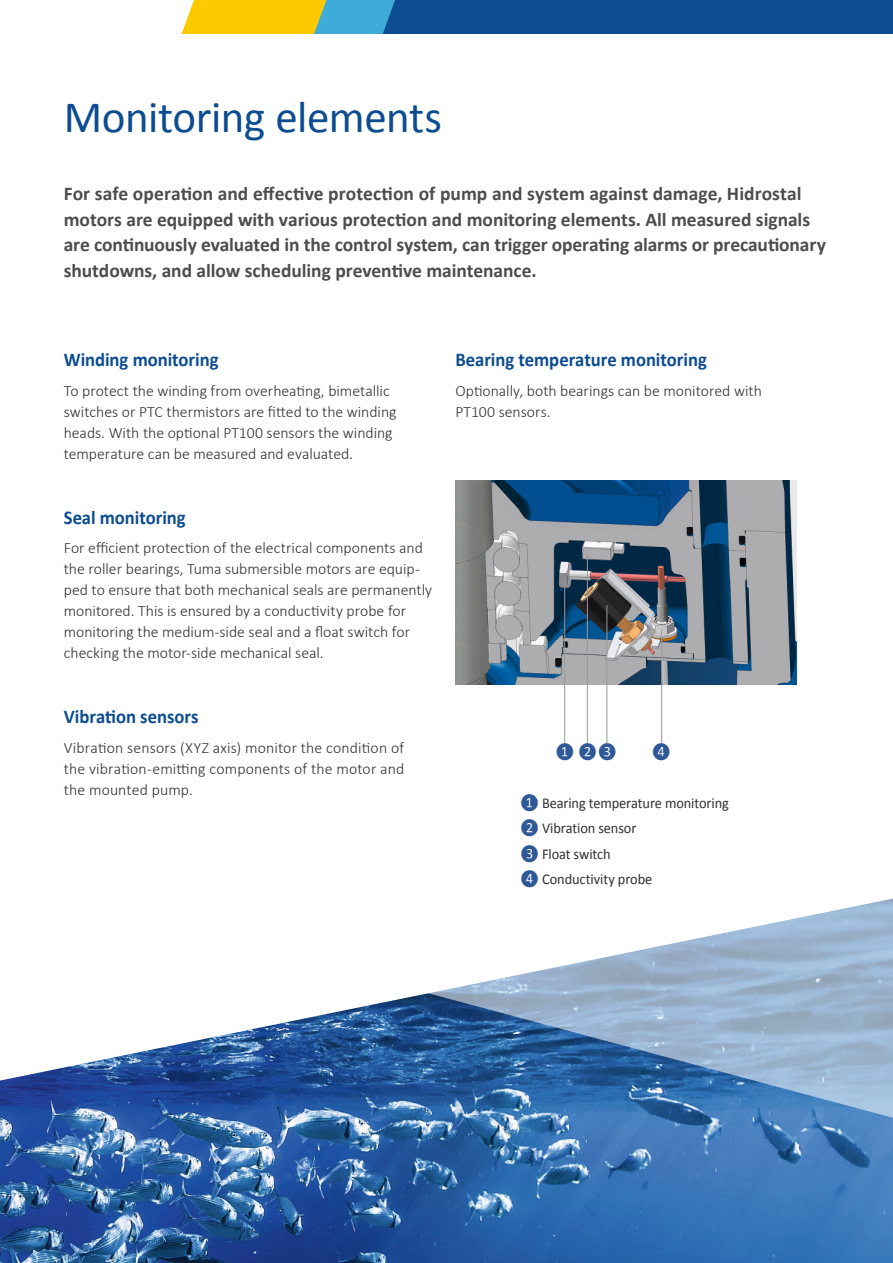
<style>
.page{position:relative;width:893px;height:1263px;background:#fff}
.page>*{position:absolute;margin:0;border:0;box-sizing:border-box;transform-origin:0 0}
.Hauptitel_Hidrostal{font:45px "Calibri";letter-spacing:-.01em;color:#0c4c91}
.Lead_Histrostal{font:700 19.5px/25.5px "Calibri";letter-spacing:-.005em;color:#4d4d4c}
.Untertitel_Hidrostal{font:700 19.5px "Calibri";color:#0c4c91;scale:.96 1}
.Lauftext_Hidrostal{font:300 15.75px/21px "Calibri";color:#313130}
.aufzählung_Zahlen{font:15px "Calibri";letter-spacing:-.005em;color:#313130;scale:.96 1}
.aufzaehlung_pfeil{font:15px "Calibri";color:#2f5897;scale:.96 1}
.s1{color:#2f5897}
</style>
<div class="page">
<svg style="left:182px;top:0;width:711px;height:34px"></svg>
<img style="left:0;top:995px;width:893px;height:268px">
<img style="left:455px;top:480px;width:341px;height:205px">
<hr style="left:564px;top:580px;width:1px;height:163px;background:#999">
<hr style="left:587px;top:554px;width:1px;height:189px;background:#999">
<hr style="left:607px;top:605px;width:1px;height:138px;background:#999">
<hr style="left:661px;top:629px;width:1px;height:114px;background:#999">
<svg style="left:416px;top:707px;width:477px;height:420px"></svg>
<p class="Hauptitel_Hidrostal" style="left:64px;top:88px;width:380px">Monitoring elements</p>
<p class="Lead_Histrostal" style="left:64px;top:181px;width:764px">For safe operation and effective protection of pump and system against damage, Hidrostal motors are equipped with various protection and monitoring elements. All measured signals are continuously evaluated in the control system, can trigger operating alarms or precautionary shutdowns, and allow scheduling preventive maintenance.</p>
<p class="Untertitel_Hidrostal" style="left:64px;top:346px;width:163px">Winding monitoring</p>
<p class="Lauftext_Hidrostal" style="left:64px;top:379px;width:334px">To protect the winding from overheating, bimetallic switches or PTC thermistors are fitted to the winding heads. With the optional PT100 sensors the winding temperature can be measured and evaluated.</p>
<p class="Untertitel_Hidrostal" style="left:64px;top:503px;width:129px">Seal monitoring</p>
<p class="Lauftext_Hidrostal" style="left:64px;top:537px;width:370px">For efficient protection of the electrical components and the roller bearings, Tuma submersible motors are equip&shy;ped to ensure that both mechanical seals are permanently monitored. This is ensured by a conductivity probe for monitoring the medium-side seal and a float switch for checking the motor-side mechanical seal.</p>
<p class="Untertitel_Hidrostal" style="left:64px;top:703px;width:142px">Vibration sensors</p>
<p class="Lauftext_Hidrostal" style="left:64px;top:736px;width:342px;text-align:justify">Vibration sensors (XYZ axis) monitor the condition of the vibration-emitting components of the motor and the mounted pump.</p>
<p class="Untertitel_Hidrostal" style="left:455px;top:346px;width:263px">Bearing temperature monitoring</p>
<p class="Lauftext_Hidrostal" style="left:455px;top:379px;width:308px">Optionally, both bearings can be monitored with<br>PT100 sensors.</p>
<p class="aufzaehlung_pfeil" style="left:555px;top:743px;width:65px">❶ ❷❸</p>
<p class="aufzaehlung_pfeil" style="left:652px;top:743px;width:21px">❹</p>
<p class="aufzählung_Zahlen" style="left:520px;top:794px;width:219px"><span class="s1">❶</span> Bearing temperature monitoring</p>
<p class="aufzählung_Zahlen" style="left:520px;top:819px;width:123px"><span class="s1">❷</span> Vibration sensor</p>
<p class="aufzählung_Zahlen" style="left:520px;top:844px;width:96px"><span class="s1">❸</span> Float switch</p>
<p class="aufzählung_Zahlen" style="left:520px;top:869px;width:139px"><span class="s1">❹</span> Conductivity probe</p>
</div>
